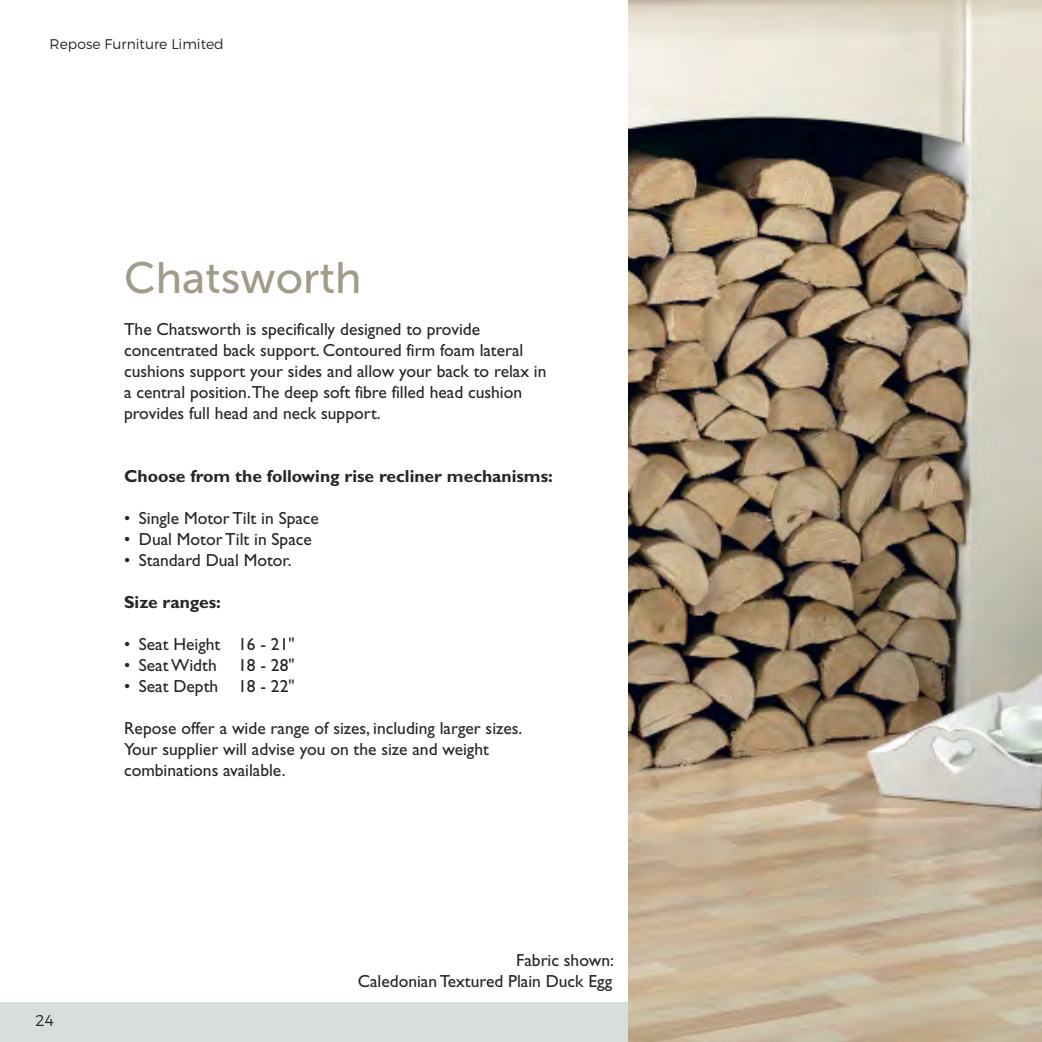
<style>
.page{position:relative;width:1042px;height:1042px;background:#fff}
.page>*{position:absolute;margin:0;border:0;box-sizing:border-box;transform-origin:0 0}
.t1{font:43.75px "Museo Sans 500";color:#a09c89}
.t2{font:17.5px/21px "Gill Sans";color:#272627}
.t3{font:700 17.5px "Gill Sans";color:#272627}
.t4{font:300 15.75px "Montserrat";color:#272627}
.t5{font:300 14px "Montserrat";color:#272627}
</style>
<div class="page">
<div style="left:0;top:1002px;width:1042px;height:40px;background:#d8ddde"></div>
<img style="left:629px;top:0;width:413px;height:1042px">
<p class="t5" style="left:50px;top:36px;width:176px">Repose Furniture Limited</p>
<h1 class="t1" style="left:124px;top:252px;width:239px">Chatsworth</h1>
<p class="t2" style="left:124px;top:320px;width:424px">The Chatsworth is specifically designed to provide concentrated back support. Contoured firm foam lateral cushions support your sides and allow your back to relax in a central position.The deep soft fibre filled head cushion provides full head and neck support.</p>
<p class="t3" style="left:124px;top:470px;width:430px">Choose from the following rise recliner mechanisms:</p>
<p class="t2" style="left:124px;top:509px;width:196px">• Single Motor Tilt in Space</p>
<p class="t2" style="left:124px;top:530px;width:189px">• Dual Motor Tilt in Space</p>
<p class="t2" style="left:124px;top:551px;width:169px">• Standard Dual Motor.</p>
<p class="t3" style="left:124px;top:596px;width:98px">Size ranges:</p>
<p class="t2" style="left:124px;top:635px;width:172px">• Seat Height 16 - 21"</p>
<p class="t2" style="left:124px;top:656px;width:172px">• Seat Width 18 - 28"</p>
<p class="t2" style="left:124px;top:677px;width:172px">• Seat Depth 18 - 22"</p>
<p class="t2" style="left:124px;top:719px;width:400px">Repose offer a wide range of sizes, including larger sizes.<br>Your supplier will advise you on the size and weight combinations available.</p>
<p class="t4" style="left:36px;top:1011px;width:20px">24</p>
<p class="t2" style="left:358px;top:951px;width:258px;text-align:right">Fabric shown:<br>Caledonian Textured Plain Duck Egg</p>
</div>
